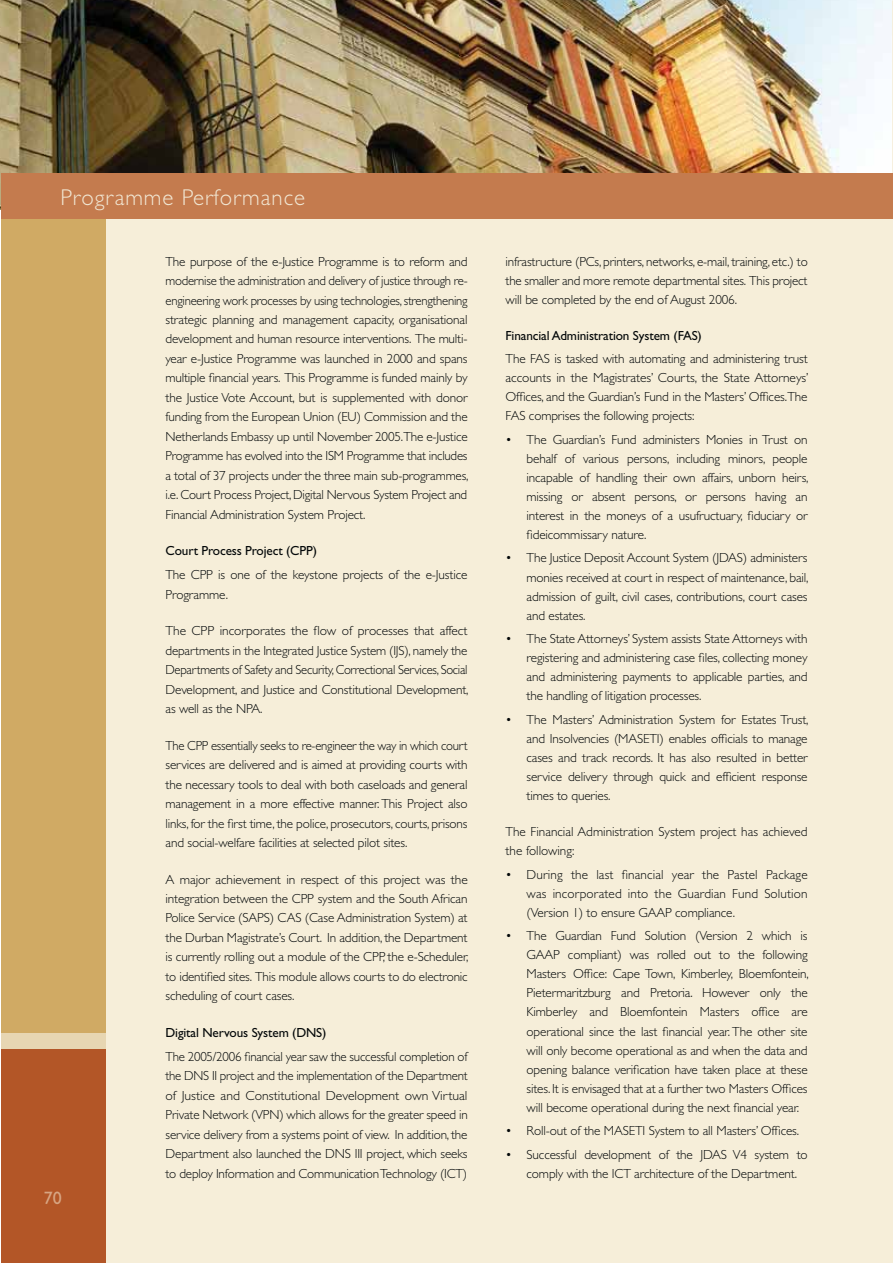
<style>
.page{position:relative;width:893px;height:1263px;background:#fff}
.page>*{position:absolute;margin:0;border:0;box-sizing:border-box;transform-origin:0 0}
.t1{font:300 22.95px "Gill Sans";letter-spacing:.04em;color:#f1e6d2}
.t2{font:18px "Gill Sans";color:#d7a583}
.t3{font:300 13.2px/19.5px "Gill Sans";letter-spacing:-.01em;color:#040809;text-align:justify}
.t4{font:13.2px "Gill Sans";letter-spacing:-.01em;color:#040809}
</style>
<div class="page">
<img style="left:1px;top:0;width:891px;height:174px">
<div style="left:85px;top:200px;width:807px;height:1062px;background:#f6eed9"></div>
<div style="left:1px;top:199px;width:104px;height:1063px;background:#d0aa64"></div>
<div style="left:1px;top:1041px;width:104px;height:221px;background:#b35627"></div>
<div style="left:1px;top:1033px;width:104px;height:16px;background:#e7d6b2"></div>
<div style="left:1px;top:174px;width:891px;height:45px;background:#c47b4e"></div>
<img style="left:892px;top:213px;width:1px;height:1049px">
<h1 class="t1" style="left:60px;top:189px;width:246px">Programme Performance</h1>
<h2 class="t2" style="left:44px;top:1192px;width:19px">70</h2>
<p class="t3" style="left:165px;top:253px;width:305px">The purpose of the e-Justice Programme is to reform and modernise the administration and delivery of justice through re&shy;engineering work processes by using technologies, strengthening strategic planning and management capacity, organisational development and human resource interventions. The multi&shy;year e-Justice Programme was launched in 2000 and spans multiple financial years. This Programme is funded mainly by the Justice Vote Account, but is supplemented with donor funding from the European Union (EU) Commission and the Netherlands Embassy up until November 2005.The e-Justice Programme has evolved into the ISM Programme that includes a total of 37 projects under the three main sub-programmes, i.e. Court Process Project, Digital Nervous System Project and Financial Administration System Project.</p>
<p class="t4" style="left:165px;top:546px;width:153px">Court Process Project (CPP)</p>
<p class="t3" style="left:165px;top:566px;width:303px">The CPP is one of the keystone projects of the e-Justice<br>Programme.</p>
<p class="t3" style="left:165px;top:622px;width:305px">The CPP incorporates the flow of processes that affect departments in the Integrated Justice System (IJS), namely the Departments of Safety and Security, Correctional Services, Social Development, and Justice and Constitutional Development, as well as the NPA.</p>
<p class="t3" style="left:165px;top:737px;width:304px">The CPP essentially seeks to re-engineer the way in which court services are delivered and is aimed at providing courts with the necessary tools to deal with both caseloads and general management in a more effective manner. This Project also links, for the first time, the police, prosecutors, courts, prisons and social-welfare facilities at selected pilot sites.</p>
<p class="t3" style="left:165px;top:871px;width:304px">A major achievement in respect of this project was the integration between the CPP system and the South African Police Service (SAPS) CAS (Case Administration System) at the Durban Magistrate’s Court. In addition, the Department is currently rolling out a module of the CPP, the e-Scheduler, to identified sites. This module allows courts to do electronic scheduling of court cases.</p>
<p class="t4" style="left:165px;top:1028px;width:162px">Digital Nervous System (DNS)</p>
<p class="t3" style="left:165px;top:1048px;width:304px">The 2005/2006 financial year saw the successful completion of the DNS II project and the implementation of the Department of Justice and Constitutional Development own Virtual Private Network (VPN) which allows for the greater speed in service delivery from a systems point of view. In addition, the Department also launched the DNS III project, which seeks to deploy Information and Communication Technology (ICT)</p>
<p class="t3" style="left:505px;top:253px;width:304px;line-height:19px">infrastructure (PCs, printers, networks, e-mail, training, etc.) to the smaller and more remote departmental sites. This project will be completed by the end of August 2006.</p>
<p class="t4" style="left:505px;top:331px;width:198px">Financial Administration System (FAS)</p>
<p class="t3" style="left:505px;top:351px;width:304px;line-height:19px">The FAS is tasked with automating and administering trust accounts in the Magistrates’ Courts, the State Attorneys’ Offices, and the Guardian’s Fund in the Masters’ Offices.The FAS comprises the following projects:</p>
<p class="t3" style="left:526px;top:431px;width:284px;line-height:19px;text-indent:-21px">• The Guardian’s Fund administers Monies in Trust on behalf of various persons, including minors, people incapable of handling their own affairs, unborn heirs, missing or absent persons, or persons having an interest in the moneys of a usufructuary, fiduciary or fideicommissary nature.</p>
<p class="t3" style="left:526px;top:550px;width:284px;line-height:19px;text-indent:-21px">• The Justice Deposit Account System (JDAS) administers monies received at court in respect of maintenance, bail, admission of guilt, civil cases, contributions, court cases and estates.</p>
<p class="t3" style="left:526px;top:631px;width:282px;line-height:19px;text-indent:-21px">• The State Attorneys’ System assists State Attorneys with registering and administering case files, collecting money and administering payments to applicable parties, and the handling of litigation processes.</p>
<p class="t3" style="left:526px;top:711px;width:283px;line-height:19px;text-indent:-21px">• The Masters’ Administration System for Estates Trust, and Insolvencies (MASETI) enables officials to manage cases and track records. It has also resulted in better service delivery through quick and efficient response times to queries.</p>
<p class="t3" style="left:505px;top:824px;width:304px;line-height:19px">The Financial Administration System project has achieved the following:</p>
<p class="t3" style="left:526px;top:866px;width:283px;line-height:19px;text-indent:-21px">• During the last financial year the Pastel Package was incorporated into the Guardian Fund Solution (Version 1) to ensure GAAP compliance.</p>
<p class="t3" style="left:526px;top:928px;width:284px;line-height:19px;text-indent:-21px">• The Guardian Fund Solution (Version 2 which is GAAP compliant) was rolled out to the following Masters Office: Cape Town, Kimberley, Bloemfontein, Pietermaritzburg and Pretoria. However only the Kimberley and Bloemfontein Masters office are operational since the last financial year. The other site will only become operational as and when the data and opening balance verification have taken place at these sites. It is envisaged that at a further two Masters Offices will become operational during the next financial year.</p>
<p class="t3" style="left:505px;top:1122px;width:295px">• Roll-out of the MASETI System to all Masters’ Offices.</p>
<p class="t3" style="left:526px;top:1146px;width:283px;line-height:19px;text-indent:-21px">• Successful development of the JDAS V4 system to comply with the ICT architecture of the Department.</p>
</div>
